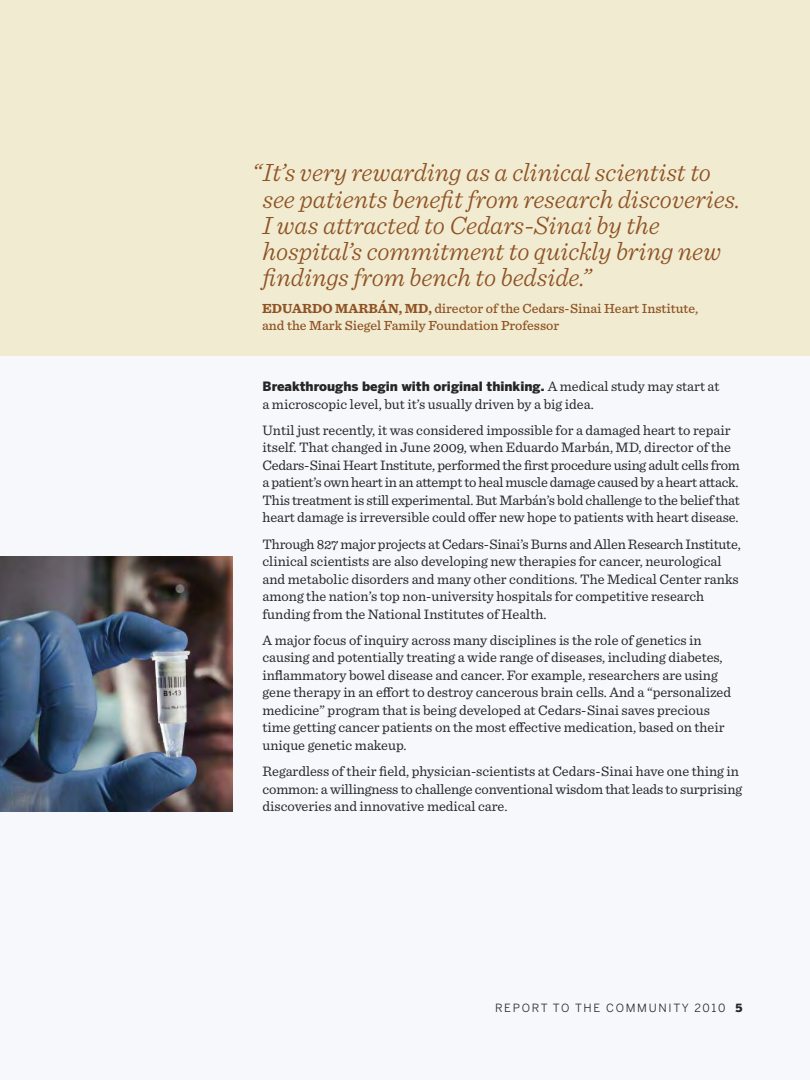
<style>
.page{position:relative;width:810px;height:1080px;background:#fff}
.page>*{position:absolute;margin:0;border:0;box-sizing:border-box;transform-origin:0 0}
.t1{font:italic 300 26.25px/26.2px "Sentinel";color:#8e5223}
.t2{font:14.38px/17.5px "Sentinel";color:#272627}
.t3{font:500 13.75px/17.5px "Sentinel";color:#8e5223}
.t4{font:900 12.75px "Benton Sans";color:#272627}
.t5{font:11.25px "Benton Sans";letter-spacing:.15em;color:#272627}
.s1{font-weight:700}
.s2{font-family:"Sentinel";font-weight:400;font-size:14.38px}
.s3{font-weight:900}
</style>
<div class="page">
<div style="left:0;top:0;width:810px;height:356px;background:#f1ebd1"></div>
<div style="left:0;top:356px;width:810px;height:724px;background:#f7f8fb"></div>
<img style="left:0;top:557px;width:232px;height:254px">
<h1 class="t1" style="left:263px;top:161px;width:479px;text-indent:-11px">“It’s very rewarding as a clinical scientist to see patients benefit from research discoveries.<br>I was attracted to Cedars-Sinai by the hospital’s commitment to quickly bring new findings from bench to bedside.”</h1>
<p class="t3" style="left:262px;top:300px;width:438px"><span class="s1">EDUARDO MARBÁN, MD,</span> director of the Cedars-Sinai Heart Institute, and the Mark Siegel Family Foundation Professor</p>
<p class="t4" style="left:262px;top:379px;width:459px">Breakthroughs begin with original thinking. <span class="s2">A medical study may start at</span></p>
<p class="t2" style="left:262px;top:392px;width:470px;line-height:26.2px">a microscopic level, but it’s usually driven by a big idea.<br>Until just recently, it was considered impossible for a damaged heart to repair</p>
<p class="t2" style="left:262px;top:440px;width:479px">itself. That changed in June 2009, when Eduardo Marbán, MD, director of the Cedars-Sinai Heart Institute, performed the first procedure using adult cells from a patient’s own heart in an attempt to heal muscle damage caused by a heart attack.<br>This treatment is still experimental. But Marbán’s bold challenge to the belief that heart damage is irreversible could offer new hope to patients with heart disease.</p>
<p class="t2" style="left:262px;top:536px;width:480px">Through 827 major projects at Cedars-Sinai’s Burns and Allen Research Institute, clinical scientists are also developing new therapies for cancer, neurological and metabolic disorders and many other conditions. The Medical Center ranks among the nation’s top non-university hospitals for competitive research funding from the National Institutes of Health.</p>
<p class="t2" style="left:262px;top:632px;width:470px">A major focus of inquiry across many disciplines is the role of genetics in causing and potentially treating a wide range of diseases, including diabetes, inflammatory bowel disease and cancer. For example, researchers are using gene therapy in an effort to destroy cancerous brain cells. And a “personalized medicine” program that is being developed at Cedars-Sinai saves precious time getting cancer patients on the most effective medication, based on their unique genetic makeup.</p>
<p class="t2" style="left:262px;top:764px;width:481px">Regardless of their field, physician-scientists at Cedars-Sinai have one thing in common: a willingness to challenge conventional wisdom that leads to surprising discoveries and innovative medical care.</p>
<p class="t5" style="left:495px;top:1002px;width:249px">REPORT TO THE COMMUNITY 2010 <span class="s3">5</span></p>
</div>
